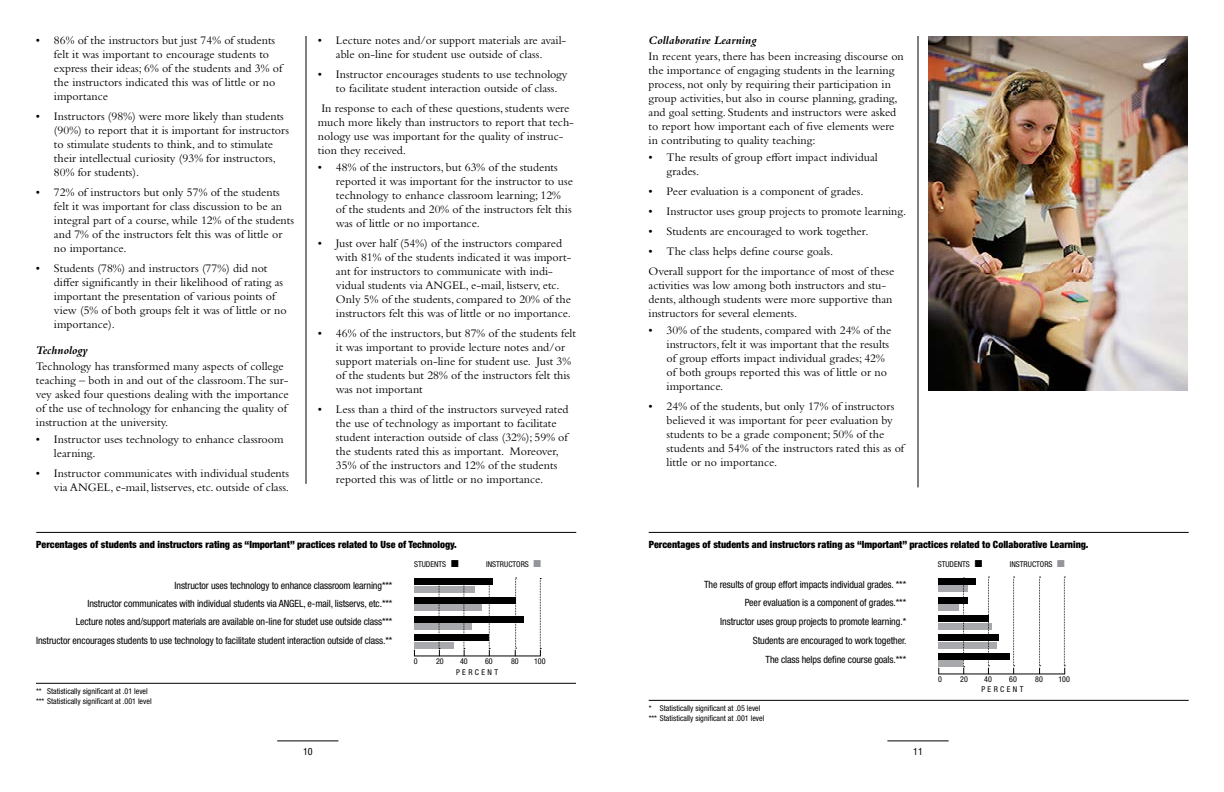
<style>
.page{position:relative;width:1224px;height:792px;background:#fff}
.page>*{position:absolute;margin:0;border:0;box-sizing:border-box;transform-origin:0 0}
.t1{font:12px/14px "Bembo Std";color:#000}
.t2{font:italic 700 12px "Bembo Std";color:#000}
.t3{font:condensed 10px/18.7px "Helvetica Neue LT Std";letter-spacing:-.01em;color:#000;text-align:right}
.t4{font:900 condensed 10px "Helvetica Neue LT Std";color:#000}
.t5{font:condensed 8px/10px "Helvetica Neue LT Std";color:#000}
.t6{font:condensed 8px "Helvetica Neue LT Std";letter-spacing:.3em;color:#000}
.s1{color:#939598}
</style>
<div class="page">
<hr style="left:277px;top:741px;width:61px;height:1px;background:#000">
<hr style="left:887px;top:741px;width:62px;height:1px;background:#000">
<hr style="left:306px;top:36px;width:1px;height:448px;background:#000">
<hr style="left:36px;top:683px;width:540px;height:1px;background:#000">
<hr style="left:36px;top:532px;width:540px;height:1px;background:#000">
<div style="left:414px;top:586px;width:61px;height:7px;background:#a7a9ac"></div>
<div style="left:414px;top:605px;width:68px;height:6px;background:#a7a9ac"></div>
<div style="left:414px;top:623px;width:57px;height:7px;background:#a7a9ac"></div>
<div style="left:414px;top:642px;width:40px;height:7px;background:#a7a9ac"></div>
<div style="left:414px;top:578px;width:79px;height:7px;background:#000"></div>
<div style="left:414px;top:597px;width:102px;height:7px;background:#000"></div>
<div style="left:414px;top:616px;width:110px;height:7px;background:#000"></div>
<div style="left:414px;top:635px;width:75px;height:6px;background:#000"></div>
<hr style="left:414px;top:656px;width:127px;height:1px;background:#000">
<svg style="left:439px;top:585px;width:1px;height:71px"></svg>
<svg style="left:464px;top:585px;width:1px;height:71px"></svg>
<svg style="left:489px;top:585px;width:1px;height:71px"></svg>
<svg style="left:515px;top:578px;width:2px;height:78px"></svg>
<svg style="left:540px;top:578px;width:1px;height:78px"></svg>
<hr style="left:918px;top:36px;width:1px;height:451px;background:#000">
<hr style="left:649px;top:532px;width:540px;height:1px;background:#000">
<div style="left:938px;top:586px;width:30px;height:6px;background:#a7a9ac"></div>
<div style="left:938px;top:604px;width:21px;height:7px;background:#a7a9ac"></div>
<div style="left:938px;top:623px;width:54px;height:7px;background:#a7a9ac"></div>
<div style="left:938px;top:642px;width:58px;height:7px;background:#a7a9ac"></div>
<div style="left:938px;top:661px;width:25px;height:6px;background:#a7a9ac"></div>
<div style="left:938px;top:578px;width:37px;height:7px;background:#000"></div>
<div style="left:938px;top:597px;width:30px;height:7px;background:#000"></div>
<div style="left:938px;top:616px;width:50px;height:6px;background:#000"></div>
<div style="left:938px;top:634px;width:61px;height:7px;background:#000"></div>
<div style="left:938px;top:653px;width:71px;height:7px;background:#000"></div>
<hr style="left:649px;top:700px;width:540px;height:1px;background:#000">
<hr style="left:939px;top:674px;width:126px;height:1px;background:#000">
<svg style="left:1064px;top:577px;width:1px;height:97px"></svg>
<svg style="left:1039px;top:577px;width:2px;height:97px"></svg>
<svg style="left:1013px;top:577px;width:2px;height:97px"></svg>
<svg style="left:988px;top:577px;width:1px;height:97px"></svg>
<svg style="left:963px;top:585px;width:2px;height:89px"></svg>
<img style="left:929px;top:36px;width:259px;height:354px">
<p class="t1" style="left:54px;top:33px;width:230px;text-indent:-18px">• 86% of the instructors but just 74% of students felt it was important to encourage students to express their ideas; 6% of the students and 3% of the instructors indicated this was of little or no importance</p>
<p class="t1" style="left:54px;top:109px;width:236px;text-indent:-18px">• Instructors (98%) were more likely than students (90%) to report that it is important for instructors to stimulate students to think, and to stimulate their intellectual curiosity (93% for instructors, 80% for students).</p>
<p class="t1" style="left:54px;top:185px;width:241px;text-indent:-18px">• 72% of instructors but only 57% of the students felt it was important for class discussion to be an integral part of a course, while 12% of the students and 7% of the instructors felt this was of little or no importance.</p>
<p class="t1" style="left:54px;top:261px;width:234px;text-indent:-18px">• Students (78%) and instructors (77%) did not differ significantly in their likelihood of rating as important the presentation of various points of view (5% of both groups felt it was of little or no importance).</p>
<p class="t2" style="left:36px;top:344px;width:54px">Technology</p>
<p class="t1" style="left:36px;top:359px;width:254px">Technology has transformed many aspects of college teaching – both in and out of the classroom.The sur&shy;vey asked four questions dealing with the importance of the use of technology for enhancing the quality of instruction at the university.</p>
<p class="t1" style="left:54px;top:432px;width:231px;text-indent:-18px">• Instructor uses technology to enhance classroom learning.</p>
<p class="t1" style="left:36px;top:466px;width:255px;text-align:right">• Instructor communicates with individual students via ANGEL, e-mail, listserves, etc. outside of class.</p>
<p class="t1" style="left:318px;top:33px;width:250px;text-align:center">• Lecture notes and/or support materials are avail&shy;able on-line for student use outside of class.</p>
<p class="t1" style="left:336px;top:67px;width:233px;text-indent:-18px">• Instructor encourages students to use technology to facilitate student interaction outside of class.</p>
<p class="t1" style="left:318px;top:101px;width:258px">In response to each of these questions, students were much more likely than instructors to report that tech&shy;nology use was important for the quality of instruc&shy;tion they received.</p>
<p class="t1" style="left:336px;top:160px;width:239px;text-indent:-18px">• 48% of the instructors, but 63% of the students reported it was important for the instructor to use technology to enhance classroom learning; 12% of the students and 20% of the instructors felt this was of little or no importance.</p>
<p class="t1" style="left:336px;top:236px;width:237px;text-indent:-18px">• Just over half (54%) of the instructors compared with 81% of the students indicated it was import&shy;ant for instructors to communicate with indi&shy;vidual students via ANGEL, e-mail, listserv, etc.<br>Only 5% of the students, compared to 20% of the instructors felt this was of little or no importance.</p>
<p class="t1" style="left:336px;top:326px;width:242px;text-indent:-18px">• 46% of the instructors, but 87% of the students felt it was important to provide lecture notes and/or support materials on-line for student use. Just 3% of the students but 28% of the instructors felt this was not important</p>
<p class="t1" style="left:336px;top:402px;width:234px;text-indent:-18px">• Less than a third of the instructors surveyed rated the use of technology as important to facilitate student interaction outside of class (32%); 59% of the students rated this as important. Moreover, 35% of the instructors and 12% of the students reported this was of little or no importance.</p>
<p class="t4" style="left:36px;top:538px;width:422px">Percentages of students and instructors rating as “Important” practices related to Use of Technology.</p>
<p class="t5" style="left:414px;top:559px;width:46px">STUDENTS ■</p>
<p class="t5" style="left:486px;top:559px;width:57px">INSTRUCTORS <span class="s1">■</span></p>
<p class="t3" style="left:36px;top:576px;width:358px;line-height:18.4px">Instructor uses technology to enhance classroom learning***<br>Instructor communicates with individual students via ANGEL, e-mail, listservs, etc.***<br>Lecture notes and/support materials are available on-line for studet use outside class***<br>Instructor encourages students to use technology to facilitate student interaction outside of class.**</p>
<p class="t5" style="left:36px;top:686px;width:117px">** Statistically significant at .01 level *** Statistically significant at .001 level</p>
<p class="t5" style="left:414px;top:656px;width:5px">0</p>
<p class="t5" style="left:436px;top:656px;width:9px">20</p>
<p class="t5" style="left:460px;top:656px;width:9px">40</p>
<p class="t5" style="left:485px;top:656px;width:9px">60</p>
<p class="t5" style="left:511px;top:656px;width:9px">80</p>
<p class="t5" style="left:534px;top:656px;width:13px">100</p>
<p class="t6" style="left:456px;top:668px;width:44px">PERCENT</p>
<p class="t2" style="left:649px;top:34px;width:110px">Collaborative Learning</p>
<p class="t1" style="left:649px;top:49px;width:257px">In recent years, there has been increasing discourse on the importance of engaging students in the learning process, not only by requiring their participation in group activities, but also in course planning, grading, and goal setting. Students and instructors were asked to report how important each of five elements were in contributing to quality teaching:</p>
<p class="t1" style="left:667px;top:150px;width:213px;text-indent:-18px">• The results of group effort impact individual grades.</p>
<p class="t1" style="left:649px;top:184px;width:216px">• Peer evaluation is a component of grades.</p>
<p class="t1" style="left:649px;top:204px;width:259px">• Instructor uses group projects to promote learning.</p>
<p class="t1" style="left:649px;top:224px;width:221px">• Students are encouraged to work together.</p>
<p class="t1" style="left:649px;top:241px;width:247px;line-height:20px">• The class helps define course goals.<br>Overall support for the importance of most of these</p>
<p class="t1" style="left:649px;top:278px;width:245px">activities was low among both instructors and stu&shy;dents, although students were more supportive than instructors for several elements.</p>
<p class="t1" style="left:667px;top:323px;width:226px;text-indent:-18px">• 30% of the students, compared with 24% of the instructors, felt it was important that the results of group efforts impact individual grades; 42% of both groups reported this was of little or no importance.</p>
<p class="t1" style="left:667px;top:399px;width:239px;text-indent:-18px">• 24% of the students, but only 17% of instructors believed it was important for peer evaluation by students to be a grade component; 50% of the students and 54% of the instructors rated this as of little or no importance.</p>
<p class="t4" style="left:649px;top:538px;width:441px">Percentages of students and instructors rating as “Important” practices related to Collaborative Learning.</p>
<p class="t5" style="left:938px;top:559px;width:46px">STUDENTS ■</p>
<p class="t5" style="left:1010px;top:559px;width:57px">INSTRUCTORS <span class="s1">■</span></p>
<p class="t3" style="left:704px;top:575px;width:204px">The results of group effort impacts individual grades. *** Peer evaluation is a component of grades.***<br>Instructor uses group projects to promote learning.* Students are encouraged to work together.<br>The class helps define course goals.***</p>
<p class="t5" style="left:649px;top:703px;width:117px">* Statistically significant at .05 level *** Statistically significant at .001 level</p>
<p class="t5" style="left:938px;top:674px;width:5px">0</p>
<p class="t5" style="left:960px;top:674px;width:9px">20</p>
<p class="t5" style="left:984px;top:674px;width:9px">40</p>
<p class="t5" style="left:1009px;top:674px;width:9px">60</p>
<p class="t5" style="left:1035px;top:674px;width:9px">80</p>
<p class="t5" style="left:1058px;top:674px;width:13px">100</p>
<p class="t6" style="left:981px;top:684px;width:44px">PERCENT</p>
<p class="t3" style="left:303px;top:742px;width:11px">10</p>
<p class="t3" style="left:913px;top:742px;width:11px">11</p>
</div>
